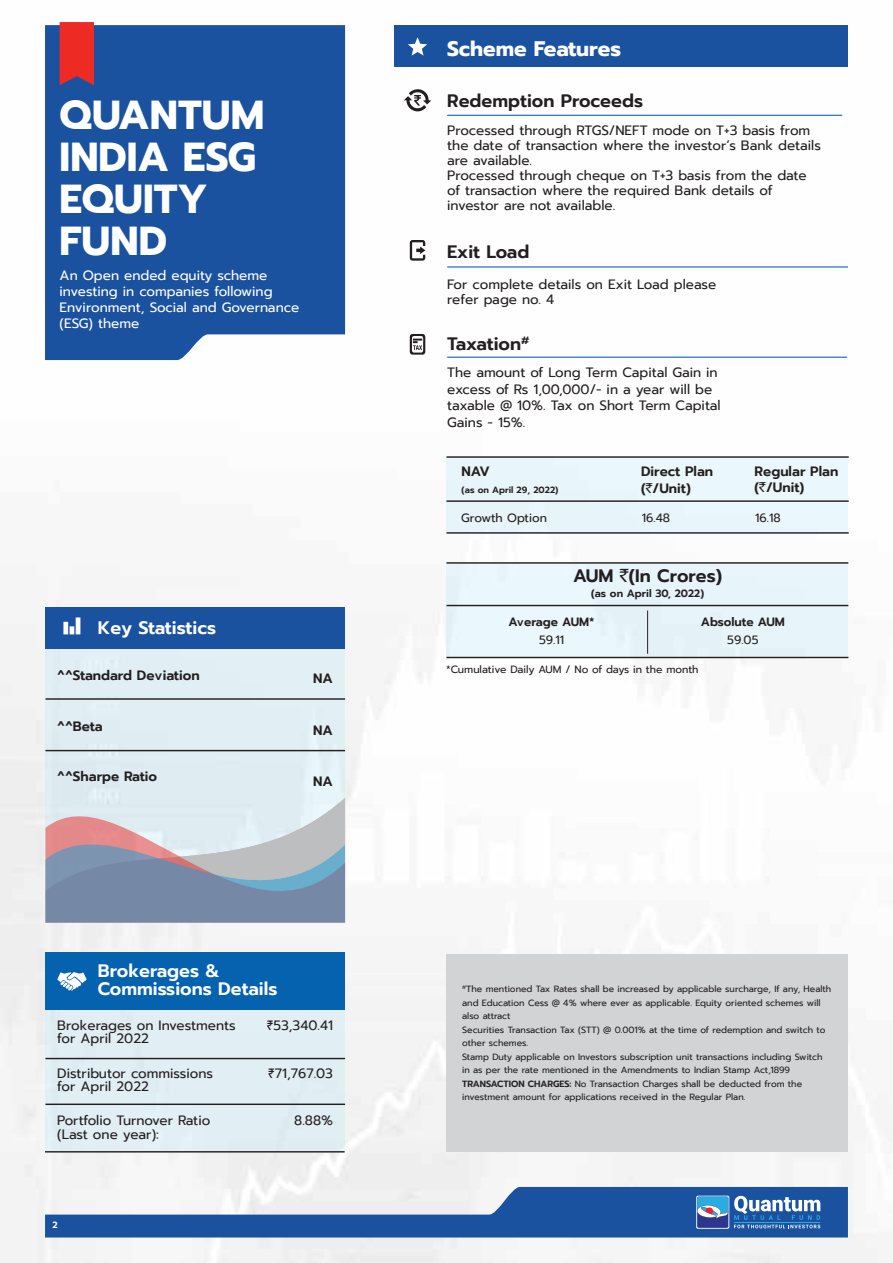
<style>
.page{position:relative;width:893px;height:1263px;background:#fff}
.page>*{position:absolute;margin:0;border:0;box-sizing:border-box;transform-origin:0 0}
.t1{font:700 40.35px/41.8px "Prompt";color:#fff}
.t2{font:700 21px "Prompt";color:#fff}
.t3{font:600 18px/18px "Prompt";color:#fff}
.t4{font:600 18px "Prompt";color:#231f20}
.t5{font:600 18px "Prompt";letter-spacing:-.025em;color:#231f20}
.t6{font:13.5px/15px "Prompt";color:#231f20}
.t7{font:13.5px/16.2px "Prompt";color:#fff}
.t8{font:600 13.5px/16.6px "Prompt";color:#231f20}
.t9{font:12px "Prompt";color:#231f20}
.t10{font:600 12px "Prompt";color:#231f20}
.t11{font:10.5px "Prompt";color:#231f20}
.t12{font:600 10.5px "Prompt";color:#231f20}
.t13{font:9px/13.5px "Prompt";color:#231f20}
.t14{font:600 9px "Prompt";color:#231f20}
.t15{font:600 9px "Prompt";color:#fff}
.s1{font-family:"Rupee Foradian";font-weight:400}
.s2{font-weight:600}
</style>
<div class="page">
<img style="left:0;top:22px;width:890px;height:1241px">
<div style="left:447px;top:563px;width:401px;height:94px;background:#e7f4f9"></div>
<div style="left:447px;top:457px;width:401px;height:76px;background:#e9f6fc"></div>
<hr style="left:447px;top:357px;width:400px;height:1px;background:#0562af">
<hr style="left:447px;top:266px;width:401px;height:1px;background:#0562af">
<svg style="left:410px;top:240px;width:16px;height:21px"></svg>
<hr style="left:447px;top:115px;width:395px;height:1px;background:#0562af">
<svg style="left:404px;top:88px;width:27px;height:23px"></svg>
<div style="left:446px;top:954px;width:402px;height:198px;background:#d1d3d4"></div>
<hr style="left:446px;top:456px;width:403px;height:2px;background:#231f20">
<hr style="left:446px;top:500px;width:403px;height:2px;background:#231f20">
<hr style="left:446px;top:532px;width:403px;height:2px;background:#231f20">
<hr style="left:446px;top:562px;width:402px;height:2px;background:#231f20">
<hr style="left:446px;top:605px;width:402px;height:1px;background:#231f20">
<hr style="left:647px;top:610px;width:1px;height:44px;background:#231f20">
<hr style="left:446px;top:657px;width:402px;height:1px;background:#231f20">
<div style="left:394px;top:26px;width:454px;height:41px;background:#1a52a0"></div>
<svg style="left:408px;top:37px;width:19px;height:19px"></svg>
<div style="left:45px;top:639px;width:300px;height:283px;background:#e1eef3"></div>
<div style="left:45px;top:607px;width:300px;height:41px;background:#1a52a0"></div>
<svg style="left:63px;top:617px;width:17px;height:17px"></svg>
<hr style="left:45px;top:698px;width:300px;height:2px;background:#231f20">
<hr style="left:45px;top:750px;width:300px;height:1px;background:#231f20">
<svg style="left:45px;top:798px;width:300px;height:124px"></svg>
<svg style="left:410px;top:334px;width:16px;height:21px"></svg>
<div style="left:45px;top:1010px;width:300px;height:142px;background:#e1eef3"></div>
<hr style="left:45px;top:1058px;width:300px;height:1px;background:#231f20">
<hr style="left:45px;top:1103px;width:300px;height:2px;background:#231f20">
<div style="left:45px;top:952px;width:300px;height:58px;background:#0562af"></div>
<svg style="left:57px;top:972px;width:30px;height:19px"></svg>
<hr style="left:45px;top:1151px;width:300px;height:1px;background:#231f20">
<div style="left:45px;top:25px;width:300px;height:335px;background:#1a52a0"></div>
<svg style="left:60px;top:22px;width:34px;height:63px;background:#df2c2c"></svg>
<svg style="left:45px;top:1187px;width:803px;height:50px"></svg>
<h1 class="t1" style="left:60px;top:94px;width:206px">QUANTUM<br>INDIA ESG<br>EQUITY<br>FUND</h1>
<p class="t7" style="left:60px;top:267px;width:241px">An Open ended equity scheme investing in companies following<br>Environment, Social and Governance (ESG) theme</p>
<h3 class="t3" style="left:98px;top:619px;width:120px">Key Statistics</h3>
<p class="t8" style="left:57px;top:666px;width:144px">^^Standard Deviation</p>
<p class="t8" style="left:313px;top:670px;width:21px">NA</p>
<p class="t8" style="left:57px;top:718px;width:47px">^^Beta</p>
<p class="t8" style="left:313px;top:722px;width:21px">NA</p>
<p class="t8" style="left:57px;top:768px;width:101px">^^Sharpe Ratio</p>
<p class="t8" style="left:313px;top:773px;width:21px">NA</p>
<h3 class="t3" style="left:98px;top:962px;width:181px">Brokerages &amp;<br>Commissions Details</h3>
<p class="t6" style="left:57px;top:1018px;width:180px;line-height:13.5px">Brokerages on Investments for April 2022</p>
<p class="t6" style="left:57px;top:1066px;width:157px;line-height:13.5px">Distributor commissions for April 2022</p>
<p class="t6" style="left:267px;top:1017px;width:68px">₹53,340.41</p>
<p class="t6" style="left:268px;top:1065px;width:66px">₹71,767.03</p>
<p class="t6" style="left:57px;top:1114px;width:155px;line-height:13.5px">Portfolio Turnover Ratio (Last one year):</p>
<p class="t6" style="left:294px;top:1113px;width:40px">8.88%</p>
<p class="t15" style="left:53px;top:1218px;width:7px">2</p>
<h2 class="t2" style="left:447px;top:32px;width:176px">Scheme Features</h2>
<h3 class="t4" style="left:447px;top:88px;width:197px">Redemption Proceeds</h3>
<p class="t6" style="left:447px;top:123px;width:375px">Processed through RTGS/NEFT mode on T+3 basis from the date of transaction where the investor’s Bank details are available.<br>Processed through cheque on T+3 basis from the date of transaction where the required Bank details of investor are not available.</p>
<h3 class="t4" style="left:447px;top:239px;width:84px">Exit Load</h3>
<p class="t6" style="left:447px;top:277px;width:271px">For complete details on Exit Load please refer page no. 4</p>
<h3 class="t5" style="left:447px;top:330px;width:84px">Taxation<sup>#</sup></h3>
<p class="t6" style="left:447px;top:364px;width:275px;line-height:16.5px">The amount of Long Term Capital Gain in excess of Rs 1,00,000/- in a year will be taxable @ 10%. Tax on Short Term Capital<br>Gains - 15%.</p>
<p class="t8" style="left:462px;top:463px;width:30px">NAV</p>
<p class="t14" style="left:462px;top:483px;width:98px">(as on April 29, 2022)</p>
<p class="t8" style="left:641px;top:463px;width:74px">Direct Plan (<span class="s1">`</span>/Unit)</p>
<p class="t8" style="left:755px;top:463px;width:85px">Regular Plan (<span class="s1">`</span>/Unit)</p>
<p class="t9" style="left:461px;top:509px;width:87px">Growth Option</p>
<p class="t9" style="left:642px;top:509px;width:30px">16.48</p>
<p class="t9" style="left:755px;top:509px;width:27px">16.18</p>
<h3 class="t4" style="left:573px;top:562px;width:151px">AUM <span class="s1">`</span>(In Crores)</h3>
<p class="t12" style="left:591px;top:585px;width:114px">(as on April 30, 2022)</p>
<p class="t10" style="left:509px;top:613px;width:87px">Average AUM*</p>
<p class="t9" style="left:539px;top:631px;width:27px">59.11</p>
<p class="t10" style="left:701px;top:613px;width:86px">Absolute AUM</p>
<p class="t9" style="left:727px;top:631px;width:33px">59.05</p>
<p class="t11" style="left:446px;top:661px;width:254px">*Cumulative Daily AUM / No of days in the month</p>
<p class="t13" style="left:462px;top:982px;width:371px"><sup>#</sup>The mentioned Tax Rates shall be increased by applicable surcharge, If any, Health and Education Cess @ 4% where ever as applicable. Equity oriented schemes will also attract<br>Securities Transaction Tax (STT) @ 0.001% at the time of redemption and switch to other schemes.<br>Stamp Duty applicable on Investors subscription unit transactions including Switch in as per the rate mentioned in the Amendments to Indian Stamp Act,1899<br><span class="s2">TRANSACTION CHARGES:</span> No Transaction Charges shall be deducted from the investment amount for applications received in the Regular Plan.</p>
</div>
